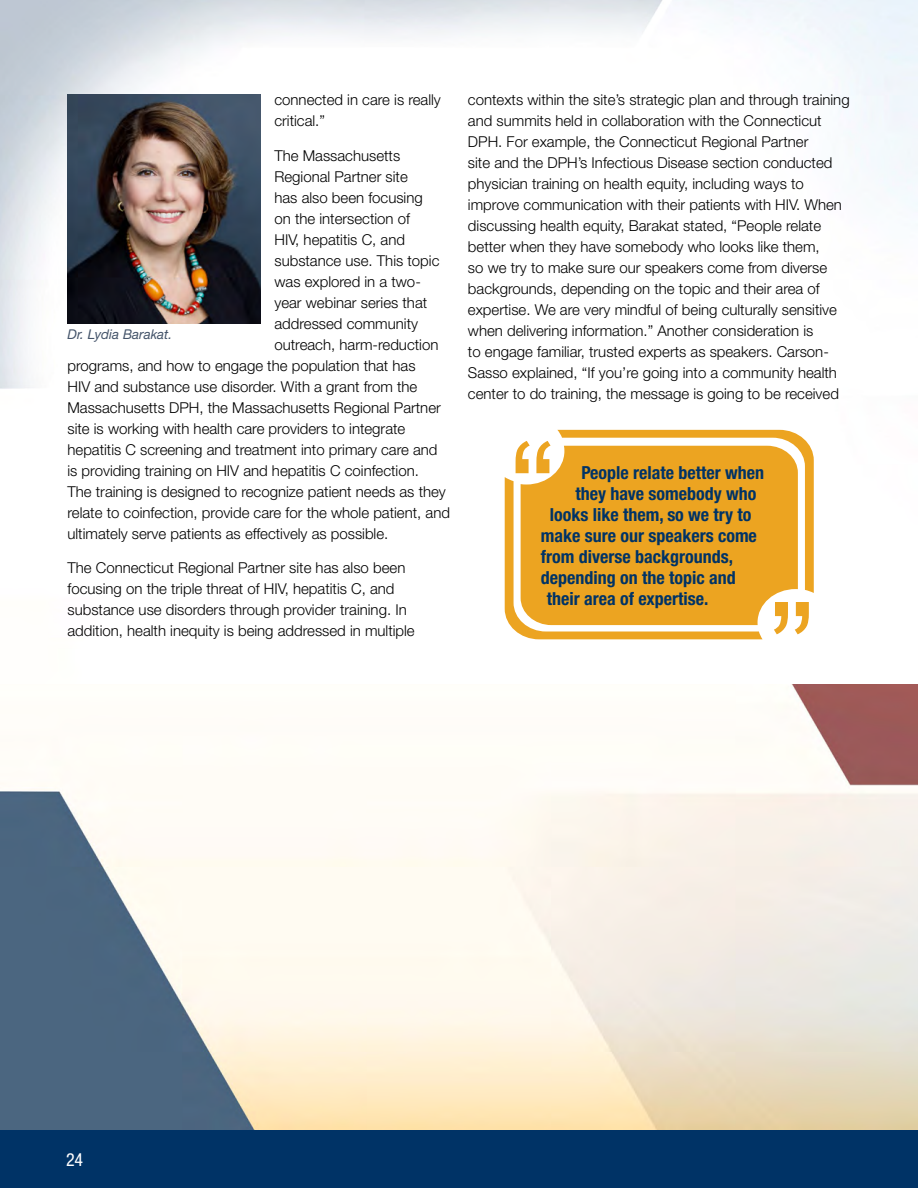
<style>
.page{position:relative;width:918px;height:1188px;background:#fff}
.page>*{position:absolute;margin:0;border:0;box-sizing:border-box;transform-origin:0 0}
.t1{font:700 condensed 18px "Helvetica Neue LT Std";color:#036}
.t2{font:condensed 18px "Helvetica Neue LT Std";color:#fff}
.t3{font:300 15px/21px "Helvetica Neue LT Std";color:#000}
.t4{font:italic 13.5px "Helvetica Neue LT Std";color:#44546a}
</style>
<div class="page">
<img style="left:0;top:0;width:918px;height:685px">
<div style="left:0;top:1130px;width:918px;height:58px;background:#036"></div>
<img style="left:0;top:685px;width:918px;height:445px">
<img style="left:68px;top:94px;width:193px;height:230px">
<svg style="left:505px;top:430px;width:309px;height:209px;background:#eeb040"></svg>
<svg style="left:516px;top:441px;width:35px;height:32px"></svg>
<svg style="left:774px;top:602px;width:35px;height:32px"></svg>
<p class="t3" style="left:274px;top:89px;width:168px">connected in care is really critical.”</p>
<p class="t3" style="left:274px;top:145px;width:127px">The Massachusetts</p>
<p class="t3" style="left:274px;top:166px;width:135px">Regional Partner site</p>
<p class="t3" style="left:274px;top:187px;width:150px">has also been focusing</p>
<p class="t3" style="left:274px;top:208px;width:137px">on the intersection of</p>
<p class="t3" style="left:274px;top:229px;width:132px">HIV, hepatitis C, and</p>
<p class="t3" style="left:274px;top:250px;width:167px">substance use. This topic</p>
<p class="t3" style="left:274px;top:271px;width:148px">was explored in a two-</p>
<p class="t3" style="left:274px;top:292px;width:154px">year webinar series that</p>
<p class="t3" style="left:274px;top:313px;width:145px">addressed community</p>
<p class="t3" style="left:274px;top:334px;width:165px">outreach, harm-reduction</p>
<p class="t3" style="left:67px;top:355px;width:350px">programs, and how to engage the population that has</p>
<p class="t3" style="left:67px;top:376px;width:351px">HIV and substance use disorder. With a grant from the</p>
<p class="t3" style="left:67px;top:397px;width:375px">Massachusetts DPH, the Massachusetts Regional Partner</p>
<p class="t3" style="left:67px;top:418px;width:339px">site is working with health care providers to integrate</p>
<p class="t3" style="left:67px;top:439px;width:372px">hepatitis C screening and treatment into primary care and</p>
<p class="t3" style="left:67px;top:460px;width:353px">is providing training on HIV and hepatitis C coinfection.</p>
<p class="t3" style="left:67px;top:481px;width:380px">The training is designed to recognize patient needs as they</p>
<p class="t3" style="left:67px;top:502px;width:384px">relate to coinfection, provide care for the whole patient, and</p>
<p class="t3" style="left:67px;top:523px;width:322px">ultimately serve patients as effectively as possible.</p>
<p class="t3" style="left:67px;top:557px;width:349px">The Connecticut Regional Partner site has also been focusing on the triple threat of HIV, hepatitis C, and substance use disorders through provider training. In addition, health inequity is being addressed in multiple</p>
<p class="t4" style="left:68px;top:326px;width:106px">Dr. Lydia Barakat.</p>
<p class="t3" style="left:468px;top:89px;width:383px">contexts within the site’s strategic plan and through training and summits held in collaboration with the Connecticut DPH. For example, the Connecticut Regional Partner<br>site and the DPH’s Infectious Disease section conducted physician training on health equity, including ways to improve communication with their patients with HIV. When discussing health equity, Barakat stated, “People relate better when they have somebody who looks like them,<br>so we try to make sure our speakers come from diverse backgrounds, depending on the topic and their area of expertise. We are very mindful of being culturally sensitive when delivering information.” Another consideration is<br>to engage familiar, trusted experts as speakers. Carson-Sasso explained, “If you’re going into a community health center to do training, the message is going to be received</p>
<p class="t1" style="left:581px;top:462px;width:184px">People relate better when</p>
<p class="t1" style="left:575px;top:483px;width:183px">they have somebody who</p>
<p class="t1" style="left:550px;top:504px;width:203px">looks like them, so we try to</p>
<p class="t1" style="left:541px;top:525px;width:218px">make sure our speakers come</p>
<p class="t1" style="left:541px;top:546px;width:194px">from diverse backgrounds,</p>
<p class="t1" style="left:541px;top:567px;width:196px">depending on the topic and</p>
<p class="t1" style="left:547px;top:588px;width:163px">their area of expertise.</p>
<p class="t2" style="left:66px;top:1150px;width:19px">24</p>
</div>
